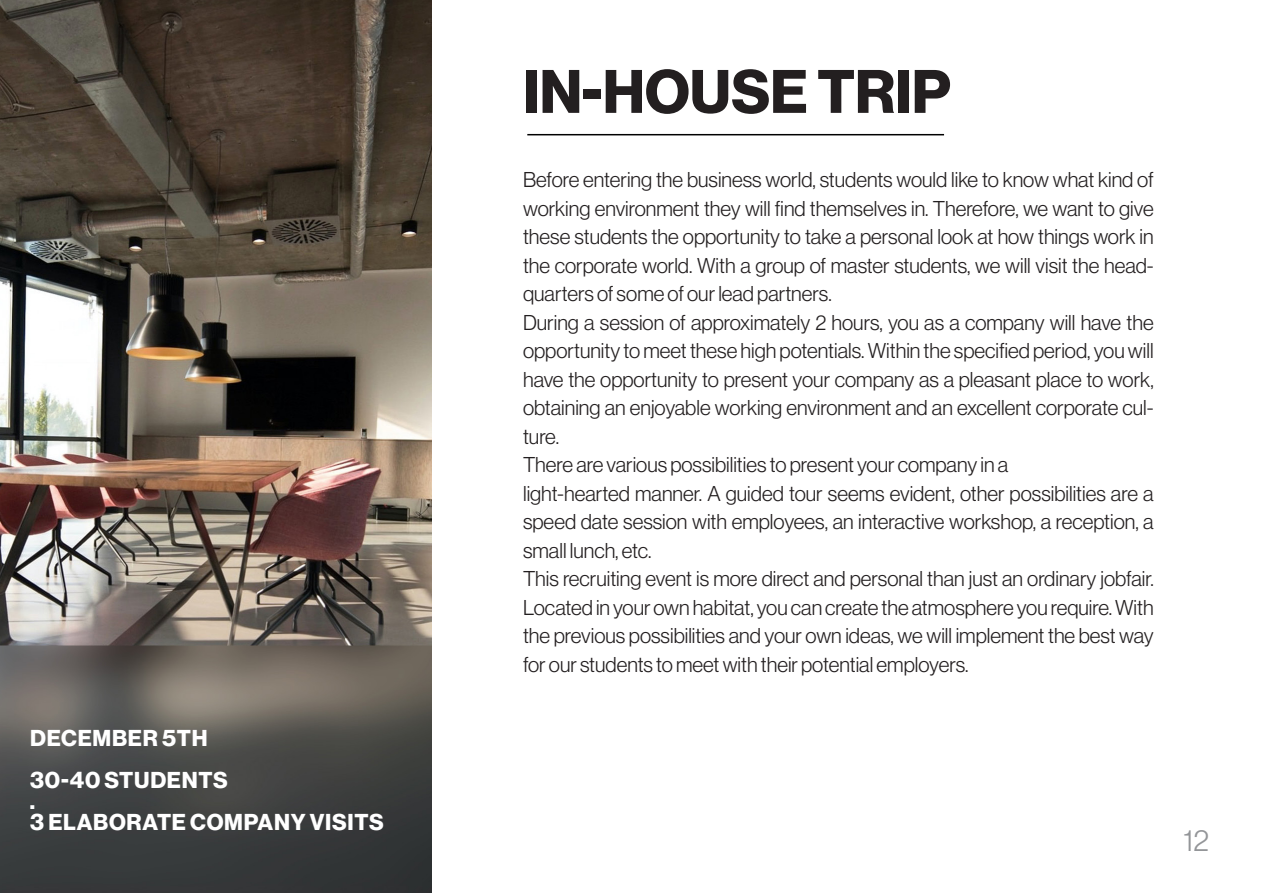
<style>
.page{position:relative;width:1263px;height:893px;background:#fff}
.page>*{position:absolute;margin:0;border:0;box-sizing:border-box;transform-origin:0 0}
.t1{font:700 60px "Neue Haas Display";color:#231f20}
.t2{font:300 30px "Neue Haas Display";color:#939598}
.t3{font:700 22.5px "Neue Haas Display";letter-spacing:.03em;color:#fff}
.t4{font:300 21px/28.5px "Neue Haas Display";color:#231f20;text-align:justify}
</style>
<div class="page">
<img style="left:0;top:0;width:432px;height:893px">
<hr style="left:527px;top:134px;width:417px;height:1px;background:#000">
<p class="t3" style="left:30px;top:725px;width:179px">DECEMBER 5TH</p>
<p class="t3" style="left:30px;top:767px;width:199px">30-40 STUDENTS</p>
<p class="t3" style="left:30px;top:788px;width:7px">.</p>
<p class="t3" style="left:30px;top:809px;width:355px">3 ELABORATE COMPANY VISITS</p>
<p class="t1" style="left:523px;top:57px;width:429px">IN-HOUSE TRIP</p>
<p class="t4" style="left:523px;top:166px;width:632px">Before entering the business world, students would like to know what kind of working environment they will find themselves in. Therefore, we want to give these students the opportunity to take a personal look at how things work in the corporate world. With a group of master students, we will visit the head&shy;quarters of some of our lead partners.</p>
<p class="t4" style="left:523px;top:308px;width:632px">During a session of approximately 2 hours, you as a company will have the opportunity to meet these high potentials. Within the specified period, you will have the opportunity to present your company as a pleasant place to work, obtaining an enjoyable working environment and an excellent corporate cul&shy;ture.</p>
<p class="t4" style="left:523px;top:451px;width:487px">There are various possibilities to present your company in a</p>
<p class="t4" style="left:523px;top:479px;width:632px">light-hearted manner. A guided tour seems evident, other possibilities are a speed date session with employees, an interactive workshop, a reception, a small lunch, etc.</p>
<p class="t4" style="left:523px;top:565px;width:632px">This recruiting event is more direct and personal than just an ordinary jobfair.<br>Located in your own habitat, you can create the atmosphere you require. With the previous possibilities and your own ideas, we will implement the best way for our students to meet with their potential employers.</p>
<p class="t2" style="left:1183px;top:824px;width:27px">12</p>
</div>
